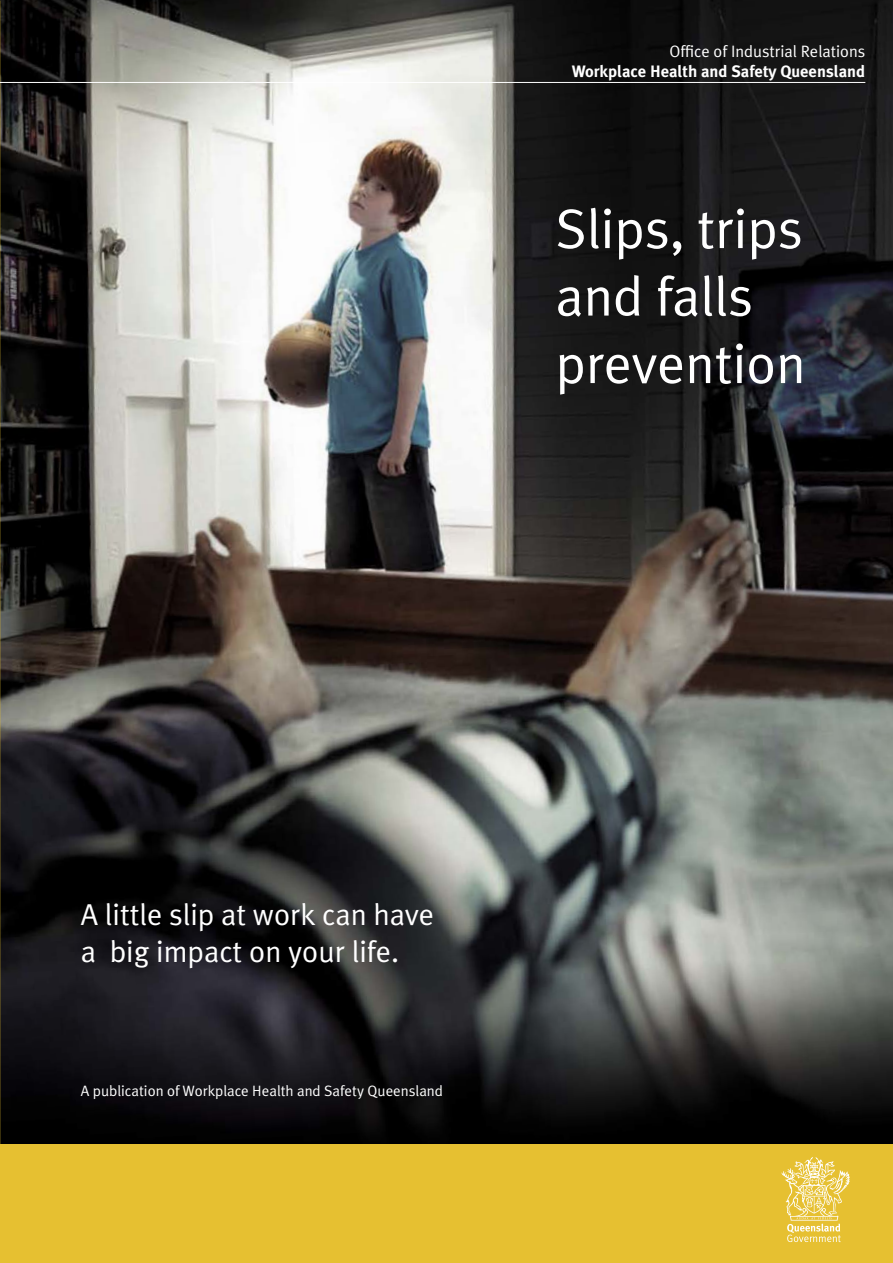
<style>
.page{position:relative;width:893px;height:1263px;background:#fff}
.page>*{position:absolute;margin:0;border:0;box-sizing:border-box;transform-origin:0 0}
.t1{font:55.5px/67.5px "Meta Plus Normal";color:#fff}
.t2{font:30.15px/36.3px "Meta Plus Normal";color:#fff}
.t3{font:700 16.5px "Meta Plus";color:#fff}
.t4{font:16.5px "Meta Plus Normal";color:#fff}
.t5{font:15px "Meta Plus Normal";color:#fff}
</style>
<div class="page">
<img style="left:0;top:0;width:893px;height:1145px">
<div style="left:0;top:1145px;width:893px;height:118px;background:#e6c031"></div>
<hr style="left:0;top:82px;width:865px;height:1px;background:#fff">
<svg style="left:781px;top:1157px;width:69px;height:85px"></svg>
<p class="t4" style="left:669px;top:41px;width:198px">Office of Industrial Relations</p>
<p class="t3" style="left:572px;top:61px;width:295px">Workplace Health and Safety Queensland</p>
<h1 class="t1" style="left:555px;top:194px;width:252px">Slips, trips and falls prevention</h1>
<h2 class="t2" style="left:81px;top:896px;width:355px">A little slip at work can have a big impact on your life.</h2>
<p class="t5" style="left:81px;top:1082px;width:364px">A publication of Workplace Health and Safety Queensland</p>
</div>
